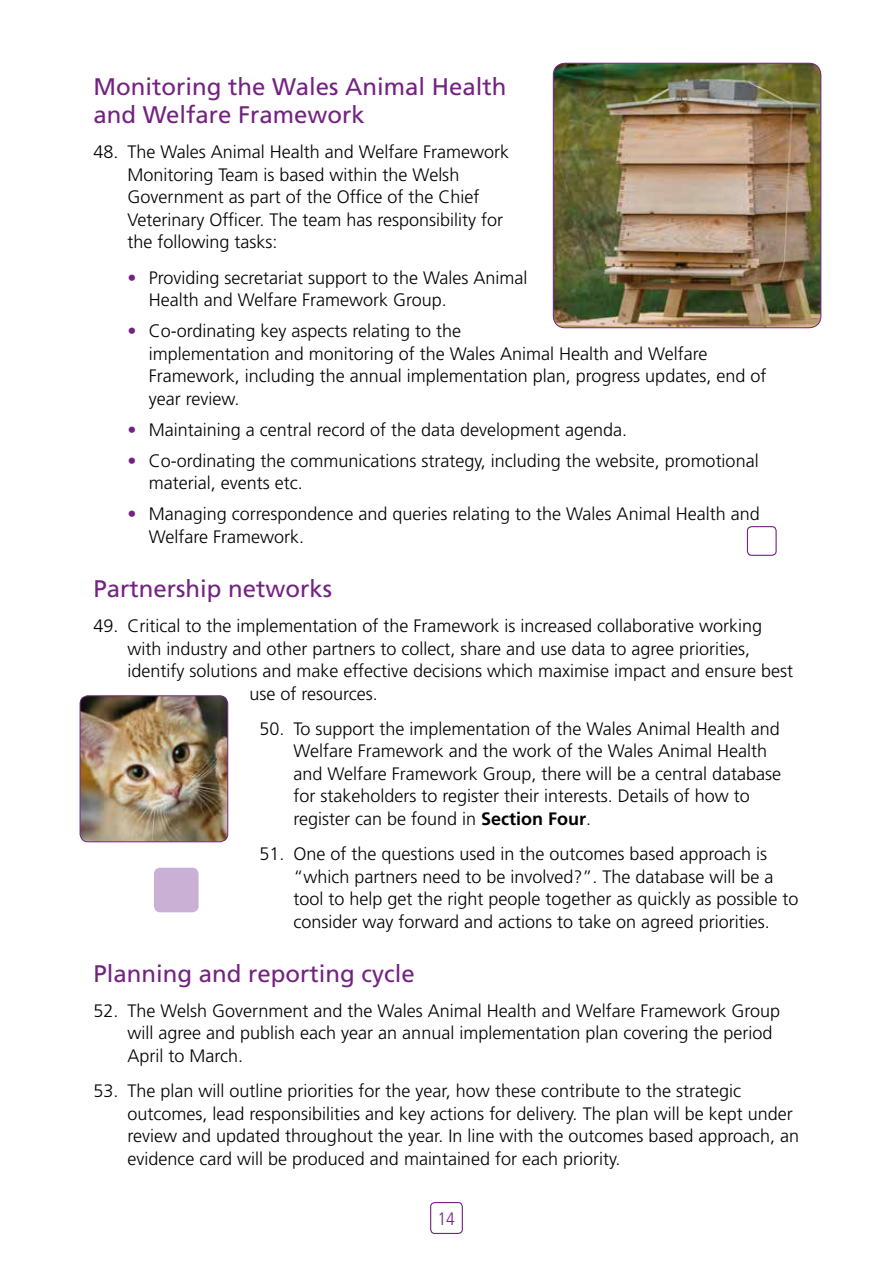
<style>
.page{position:relative;width:893px;height:1276px;background:#fff}
.page>*{position:absolute;margin:0;border:0;box-sizing:border-box;transform-origin:0 0}
.H4_Main_sub_Head{font:24px/28.5px "Frutiger LT Std";color:#732281}
.numbered_paras{font:300 18px/22.5px "Frutiger LT Std";color:#000}
.pg_14_left_image_tab{font:300 18px/22.5px "Frutiger LT Std";color:#000}
.t1{font:300 condensed 18px "Frutiger LT Std";color:#732281}
.s1{color:#732281}
.s2{font-weight:700}
</style>
<div class="page">
<div style="left:430px;top:1202px;width:33px;height:32px;border:1px solid #732281;border-radius:4px"></div>
<img style="left:553px;top:63px;width:268px;height:265px">
<div style="left:553px;top:63px;width:268px;height:265px;border:1px solid #732281;border-radius:12px"></div>
<img style="left:80px;top:697px;width:148px;height:145px">
<div style="left:80px;top:695px;width:148px;height:147px;border:1px solid #732281;border-radius:8px"></div>
<div style="left:154px;top:867px;width:45px;height:45px;background:#c9b0d4;border-radius:6px"></div>
<div style="left:747px;top:526px;width:30px;height:30px;border:1px solid #732281;border-radius:4px"></div>
<h4 class="H4_Main_sub_Head" style="left:94px;top:72px;width:414px">Monitoring the Wales Animal Health and Welfare Framework</h4>
<p class="numbered_paras" style="left:128px;top:141px;width:383px;text-indent:-34px">48. The Wales Animal Health and Welfare Framework Monitoring Team is based within the Welsh Government as part of the Office of the Chief Veterinary Officer. The team has responsibility for the following tasks:</p>
<p class="numbered_paras" style="left:149px;top:266px;width:380px;text-indent:-21px"><span class="s1">•</span> Providing secretariat support to the Wales Animal<br>Health and Welfare Framework Group.</p>
<p class="numbered_paras" style="left:149px;top:320px;width:619px;text-indent:-21px"><span class="s1">•</span> Co-ordinating key aspects relating to the<br>implementation and monitoring of the Wales Animal Health and Welfare Framework, including the annual implementation plan, progress updates, end of year review.</p>
<p class="numbered_paras" style="left:128px;top:418px;width:501px"><span class="s1">•</span> Maintaining a central record of the data development agenda.</p>
<p class="numbered_paras" style="left:149px;top:449px;width:611px;text-indent:-21px"><span class="s1">•</span> Co-ordinating the communications strategy, including the website, promotional material, events etc.</p>
<p class="numbered_paras" style="left:149px;top:503px;width:612px;text-indent:-21px"><span class="s1">•</span> Managing correspondence and queries relating to the Wales Animal Health and<br>Welfare Framework.</p>
<h4 class="H4_Main_sub_Head" style="left:94px;top:574px;width:240px">Partnership networks</h4>
<p class="numbered_paras" style="left:94px;top:615px;width:670px">49. Critical to the implementation of the Framework is increased collaborative working</p>
<p class="numbered_paras" style="left:128px;top:637px;width:624px">with industry and other partners to collect, share and use data to agree priorities,</p>
<p class="numbered_paras" style="left:128px;top:660px;width:667px">identify solutions and make effective decisions which maximise impact and ensure best</p>
<p class="numbered_paras" style="left:249px;top:682px;width:130px">use of resources.</p>
<p class="pg_14_left_image_tab" style="left:293px;top:717px;width:489px;text-indent:-34px">50. To support the implementation of the Wales Animal Health and Welfare Framework and the work of the Wales Animal Health and Welfare Framework Group, there will be a central database for stakeholders to register their interests. Details of how to register can be found in <span class="s2">Section Four</span>.</p>
<p class="pg_14_left_image_tab" style="left:293px;top:843px;width:507px;text-indent:-34px">51. One of the questions used in the outcomes based approach is “which partners need to be involved?”. The database will be a tool to help get the right people together as quickly as possible to consider way forward and actions to take on agreed priorities.</p>
<h4 class="H4_Main_sub_Head" style="left:94px;top:959px;width:323px">Planning and reporting cycle</h4>
<p class="numbered_paras" style="left:128px;top:999px;width:654px;text-indent:-34px">52. The Welsh Government and the Wales Animal Health and Welfare Framework Group will agree and publish each year an annual implementation plan covering the period<br>April to March.</p>
<p class="numbered_paras" style="left:128px;top:1080px;width:673px;text-indent:-34px">53. The plan will outline priorities for the year, how these contribute to the strategic outcomes, lead responsibilities and key actions for delivery. The plan will be kept under review and updated throughout the year. In line with the outcomes based approach, an evidence card will be produced and maintained for each priority.</p>
<p class="t1" style="left:438px;top:1208px;width:19px">14</p>
</div>
